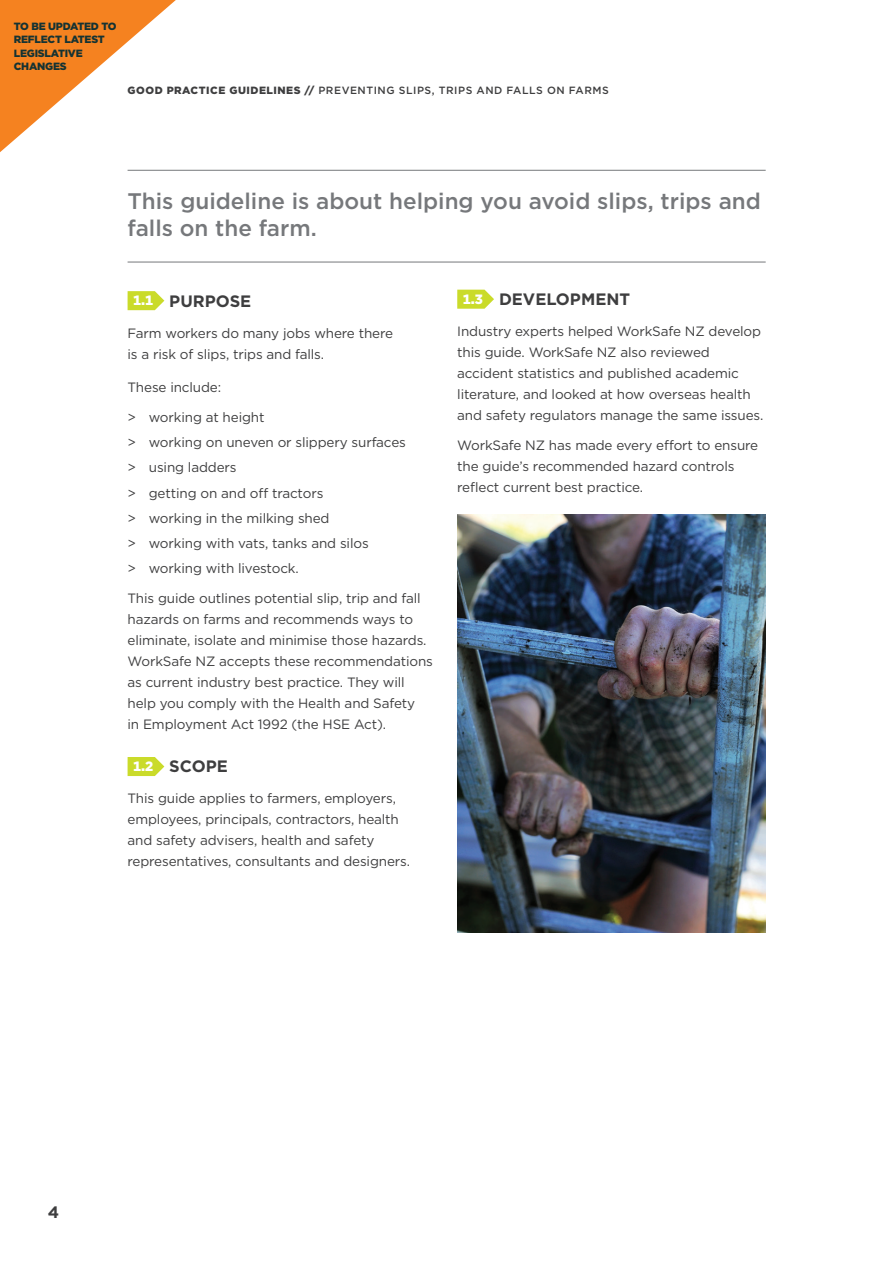
<style>
.page{position:relative;width:893px;height:1263px;background:#fff}
.page>*{position:absolute;margin:0;border:0;box-sizing:border-box;transform-origin:0 0}
.Intro___Quote{font:500 22.5px/27px "Gotham";color:#76787b}
.Heading_2{font:700 16.5px "Gotham";color:#3e3e3f}
.Body{font:13.5px/21px "Gotham";letter-spacing:-.01em;color:#3e3e3f}
.t1{font:900 13.5px "Gotham";color:#fff}
.t2{font:500 10.5px "Gotham";letter-spacing:.05em;color:#3e3e3f}
.date{font:900 10.5px/13.5px "Gotham";letter-spacing:-.02em;color:#153333}
.s1{font-weight:900}
</style>
<div class="page">
<hr style="left:128px;top:170px;width:638px;height:1px;background:#76787b">
<hr style="left:128px;top:262px;width:638px;height:1px;background:#76787b">
<svg style="left:128px;top:291px;width:36px;height:19px"></svg>
<svg style="left:128px;top:757px;width:36px;height:19px"></svg>
<svg style="left:457px;top:290px;width:37px;height:19px"></svg>
<img style="left:457px;top:515px;width:308px;height:417px">
<svg style="left:0;top:0;width:176px;height:152px"></svg>
<p class="date" style="left:14px;top:19px;width:104px">TO BE UPDATED TO<br>REFLECT LATEST<br>LEGISLATIVE<br>CHANGES</p>
<p class="t2" style="left:128px;top:84px;width:483px"><span class="s1">GOOD PRACTICE GUIDELINES //</span> PREVENTING SLIPS, TRIPS AND FALLS ON FARMS</p>
<p class="Intro___Quote" style="left:128px;top:187px;width:635px">This guideline is about helping you avoid slips, trips and falls on the farm.</p>
<p class="t1" style="left:133px;top:291px;width:22px">1.1</p>
<p class="Heading_2" style="left:169px;top:290px;width:84px">PURPOSE</p>
<p class="Body" style="left:128px;top:322px;width:267px">Farm workers do many jobs where there is a risk of slips, trips and falls.</p>
<p class="Body" style="left:128px;top:377px;width:95px">These include:</p>
<p class="Body" style="left:128px;top:406px;width:138px">&gt; working at height</p>
<p class="Body" style="left:128px;top:431px;width:280px">&gt; working on uneven or slippery surfaces</p>
<p class="Body" style="left:128px;top:457px;width:111px">&gt; using ladders</p>
<p class="Body" style="left:128px;top:482px;width:197px">&gt; getting on and off tractors</p>
<p class="Body" style="left:128px;top:507px;width:204px">&gt; working in the milking shed</p>
<p class="Body" style="left:128px;top:532px;width:243px">&gt; working with vats, tanks and silos</p>
<p class="Body" style="left:128px;top:558px;width:173px">&gt; working with livestock.</p>
<p class="Body" style="left:128px;top:587px;width:307px">This guide outlines potential slip, trip and fall hazards on farms and recommends ways to eliminate, isolate and minimise those hazards.<br>WorkSafe NZ accepts these recommendations as current industry best practice. They will help you comply with the Health and Safety<br>in Employment Act 1992 (the HSE Act).</p>
<p class="t1" style="left:133px;top:757px;width:22px">1.2</p>
<p class="Heading_2" style="left:169px;top:756px;width:60px">SCOPE</p>
<p class="Body" style="left:128px;top:788px;width:284px">This guide applies to farmers, employers, employees, principals, contractors, health and safety advisers, health and safety representatives, consultants and designers.</p>
<p class="t1" style="left:463px;top:290px;width:22px">1.3</p>
<p class="Heading_2" style="left:499px;top:288px;width:133px">DEVELOPMENT</p>
<p class="Body" style="left:457px;top:320px;width:308px">Industry experts helped WorkSafe NZ develop this guide. WorkSafe NZ also reviewed accident statistics and published academic literature, and looked at how overseas health and safety regulators manage the same issues.</p>
<p class="Body" style="left:457px;top:434px;width:303px">WorkSafe NZ has made every effort to ensure the guide’s recommended hazard controls reflect current best practice.</p>
<p class="Heading_2" style="left:48px;top:1201px;width:13px">4</p>
</div>
